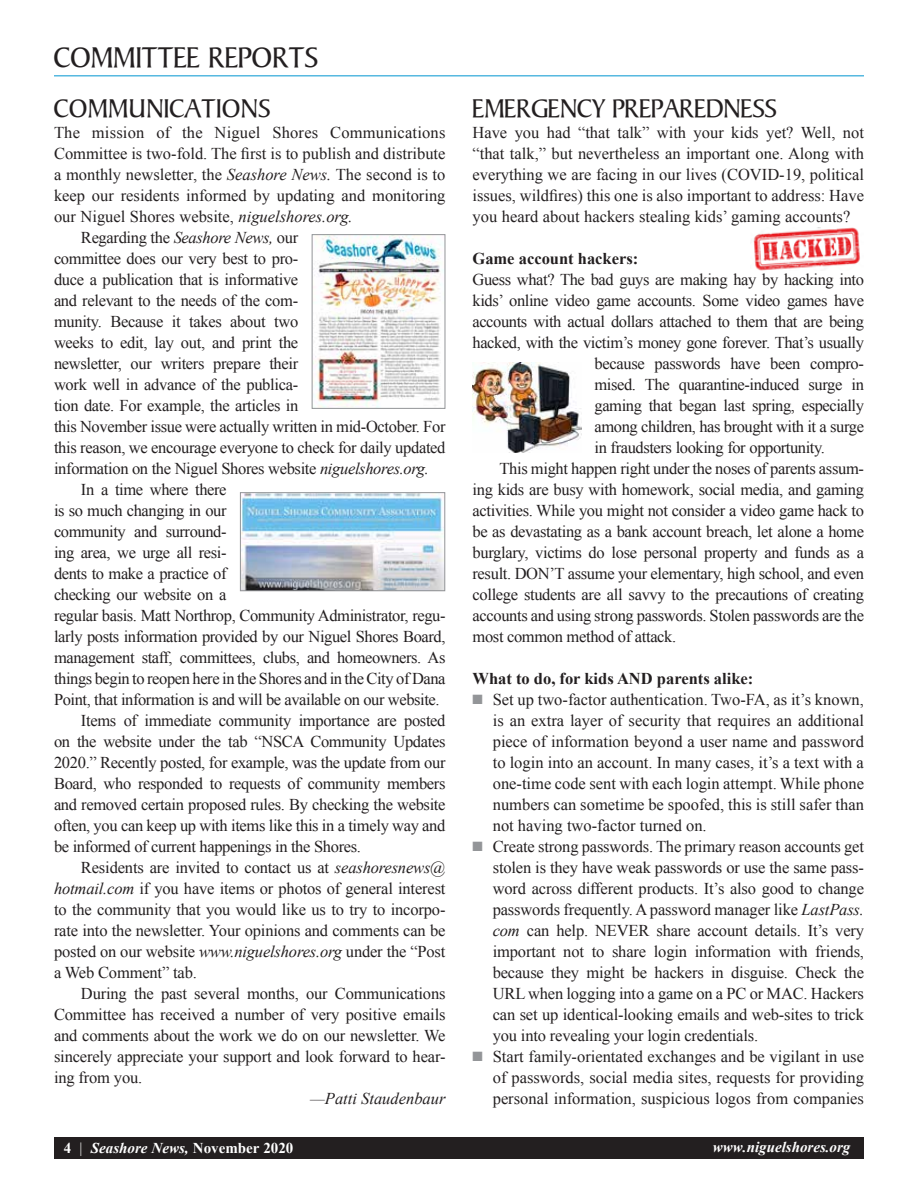
<style>
.page{position:relative;width:918px;height:1188px;background:#fff}
.page>*{position:absolute;margin:0;border:0;box-sizing:border-box;transform-origin:0 0}
.t1{font:30px "Persuasion S Si";color:#231f20}
.t2{font:27px "Persuasion S Si";color:#231f20}
.t3{font:16.5px/21px "Times New Roman";letter-spacing:-.02em;color:#231f20;text-align:justify}
.t4{font:16.5px "Times New Roman";color:#231f20}
.t5{font:700 16.5px "Times New Roman";color:#231f20}
.t6{font:16.5px "Times New Roman";letter-spacing:.01em;color:#231f20}
.t7{font:italic 16.5px "Times New Roman";color:#231f20}
.t8{font:700 15px "Times New Roman";color:#fff}
.t9{font:italic 700 15px "Times New Roman";color:#fff}
.s1{font-style:italic}
.s2{color:#939598}
.s3{font-weight:400}
</style>
<div class="page">
<div style="left:54px;top:1137px;width:810px;height:21px;background:#231f20"></div>
<hr style="left:54px;top:75px;width:810px;height:1px;background:#0095d0">
<img style="left:753px;top:227px;width:107px;height:44px">
<img style="left:242px;top:494px;width:201px;height:95px">
<div style="left:240px;top:492px;width:205px;height:99px;border:1px solid #939598"></div>
<img style="left:314px;top:236px;width:129px;height:171px">
<div style="left:312px;top:234px;width:133px;height:175px;border:1px solid #939598"></div>
<img style="left:472px;top:363px;width:109px;height:89px">
<h1 class="t1" style="left:54px;top:40px;width:266px">COMMITTEE REPORTS</h1>
<h2 class="t2" style="left:54px;top:94px;width:218px">COMMUNICATIONS</h2>
<p class="t6" style="left:54px;top:121px;width:393px">The mission of the Niguel Shores Communications</p>
<p class="t4" style="left:54px;top:142px;width:393px">Committee is two-fold. The first is to publish and distribute</p>
<p class="t4" style="left:54px;top:163px;width:393px">a monthly newsletter, the <span class="s1">Seashore News.</span> The second is to</p>
<p class="t4" style="left:54px;top:184px;width:393px">keep our residents informed by updating and monitoring</p>
<p class="t4" style="left:54px;top:205px;width:300px">our Niguel Shores website, <span class="s1">niguelshores.org.</span></p>
<p class="t3" style="left:81px;top:227px;width:219px">Regarding the <span class="s1">Seashore News,</span> our</p>
<p class="t3" style="left:54px;top:248px;width:246px">committee does our very best to pro-</p>
<p class="t3" style="left:54px;top:269px;width:246px">duce a publication that is informative</p>
<p class="t3" style="left:54px;top:290px;width:246px">and relevant to the needs of the com-</p>
<p class="t3" style="left:54px;top:311px;width:246px">munity. Because it takes about two</p>
<p class="t3" style="left:54px;top:332px;width:246px">weeks to edit, lay out, and print the</p>
<p class="t3" style="left:54px;top:353px;width:246px">newsletter, our writers prepare their</p>
<p class="t3" style="left:54px;top:374px;width:246px">work well in advance of the publica-</p>
<p class="t3" style="left:54px;top:395px;width:246px">tion date. For example, the articles in</p>
<p class="t3" style="left:54px;top:416px;width:393px">this November issue were actually written in mid-October. For</p>
<p class="t3" style="left:54px;top:437px;width:393px">this reason, we encourage everyone to check for daily updated</p>
<p class="t3" style="left:54px;top:458px;width:377px">information on the Niguel Shores website <span class="s1">niguelshores.org.</span></p>
<p class="t3" style="left:81px;top:479px;width:147px">In a time where there</p>
<p class="t3" style="left:54px;top:500px;width:174px">is so much changing in our</p>
<p class="t3" style="left:54px;top:521px;width:174px">community and surround-</p>
<p class="t3" style="left:54px;top:542px;width:174px">ing area, we urge all resi-</p>
<p class="t3" style="left:54px;top:563px;width:174px">dents to make a practice of</p>
<p class="t3" style="left:54px;top:584px;width:174px">checking our website on a</p>
<p class="t3" style="left:54px;top:605px;width:393px">regular basis. Matt Northrop, Community Administrator, regu-</p>
<p class="t3" style="left:54px;top:626px;width:393px">larly posts information provided by our Niguel Shores Board,</p>
<p class="t3" style="left:54px;top:647px;width:393px">management staff, committees, clubs, and homeowners. As</p>
<p class="t3" style="left:54px;top:668px;width:393px">things begin to reopen here in the Shores and in the City of Dana</p>
<p class="t3" style="left:54px;top:689px;width:387px">Point, that information is and will be available on our website.</p>
<p class="t3" style="left:81px;top:710px;width:366px">Items of immediate community importance are posted</p>
<p class="t3" style="left:54px;top:731px;width:393px">on the website under the tab “NSCA Community Updates</p>
<p class="t3" style="left:54px;top:752px;width:393px">2020.” Recently posted, for example, was the update from our</p>
<p class="t3" style="left:54px;top:773px;width:393px">Board, who responded to requests of community members</p>
<p class="t3" style="left:54px;top:794px;width:393px">and removed certain proposed rules. By checking the website</p>
<p class="t3" style="left:54px;top:815px;width:393px">often, you can keep up with items like this in a timely way and</p>
<p class="t3" style="left:54px;top:836px;width:309px">be informed of current happenings in the Shores.</p>
<p class="t3" style="left:81px;top:857px;width:366px">Residents are invited to contact us at <span class="s1">seashoresnews@</span></p>
<p class="t3" style="left:54px;top:878px;width:393px"><span class="s1">hotmail.com</span> if you have items or photos of general interest</p>
<p class="t3" style="left:54px;top:899px;width:393px">to the community that you would like us to try to incorpo-</p>
<p class="t3" style="left:54px;top:920px;width:393px">rate into the newsletter. Your opinions and comments can be</p>
<p class="t3" style="left:54px;top:941px;width:393px">posted on our website <span class="s1">www.niguelshores.org</span> under the “Post</p>
<p class="t3" style="left:54px;top:962px;width:144px">a Web Comment” tab.</p>
<p class="t3" style="left:81px;top:983px;width:366px">During the past several months, our Communications</p>
<p class="t3" style="left:54px;top:1004px;width:393px">Committee has received a number of very positive emails</p>
<p class="t3" style="left:54px;top:1025px;width:393px">and comments about the work we do on our newsletter. We</p>
<p class="t3" style="left:54px;top:1046px;width:393px">sincerely appreciate your support and look forward to hear-</p>
<p class="t3" style="left:54px;top:1067px;width:90px">ing from you.</p>
<p class="t7" style="left:310px;top:1087px;width:137px">—Patti Staudenbaur</p>
<h2 class="t2" style="left:472px;top:94px;width:306px">EMERGENCY PREPAREDNESS</h2>
<p class="t3" style="left:472px;top:122px;width:393px">Have you had “that talk” with your kids yet? Well, not “that talk,” but nevertheless an important one. Along with everything we are facing in our lives (COVID-19, political issues, wildfires) this one is also important to address: Have you heard about hackers stealing kids’ gaming accounts?</p>
<p class="t5" style="left:472px;top:247px;width:167px">Game account hackers:</p>
<p class="t3" style="left:472px;top:269px;width:393px">Guess what? The bad guys are making hay by hacking into</p>
<p class="t3" style="left:472px;top:290px;width:393px">kids’ online video game accounts. Some video games have</p>
<p class="t3" style="left:472px;top:311px;width:393px">accounts with actual dollars attached to them that are being</p>
<p class="t3" style="left:472px;top:332px;width:393px">hacked, with the victim’s money gone forever. That’s usually</p>
<p class="t3" style="left:595px;top:353px;width:271px">because passwords have been compro-</p>
<p class="t3" style="left:595px;top:374px;width:271px">mised. The quarantine-induced surge in</p>
<p class="t3" style="left:595px;top:395px;width:271px">gaming that began last spring, especially</p>
<p class="t3" style="left:595px;top:416px;width:271px">among children, has brought with it a surge</p>
<p class="t3" style="left:595px;top:437px;width:232px">in fraudsters looking for opportunity.</p>
<p class="t3" style="left:499px;top:458px;width:366px">This might happen right under the noses of parents assum-</p>
<p class="t3" style="left:472px;top:479px;width:393px">ing kids are busy with homework, social media, and gaming</p>
<p class="t3" style="left:472px;top:500px;width:393px">activities. While you might not consider a video game hack to</p>
<p class="t3" style="left:472px;top:521px;width:393px">be as devastating as a bank account breach, let alone a home</p>
<p class="t3" style="left:472px;top:542px;width:393px">burglary, victims do lose personal property and funds as a</p>
<p class="t3" style="left:472px;top:563px;width:393px">result. DON’T assume your elementary, high school, and even</p>
<p class="t3" style="left:472px;top:584px;width:393px">college students are all savvy to the precautions of creating</p>
<p class="t3" style="left:472px;top:605px;width:393px">accounts and using strong passwords. Stolen passwords are the</p>
<p class="t3" style="left:472px;top:626px;width:205px">most common method of attack.</p>
<p class="t5" style="left:472px;top:667px;width:282px">What to do, for kids AND parents alike:</p>
<p class="t3" style="left:493px;top:689px;width:373px;text-indent:-20px"><span class="s2">■</span> Set up two-factor authentication. Two-FA, as it’s known, is an extra layer of security that requires an additional piece of information beyond a user name and password to login into an account. In many cases, it’s a text with a one-time code sent with each login attempt. While phone numbers can sometime be spoofed, this is still safer than not having two-factor turned on.</p>
<p class="t3" style="left:493px;top:836px;width:373px;text-indent:-20px"><span class="s2">■</span> Create strong passwords. The primary reason accounts get stolen is they have weak passwords or use the same pass&shy;word across different products. It’s also good to change passwords frequently. A password manager like <span class="s1">LastPass. com</span> can help. NEVER share account details. It’s very important not to share login information with friends, because they might be hackers in disguise. Check the URL when logging into a game on a PC or MAC. Hackers can set up identical-looking emails and web-sites to trick you into revealing your login credentials.</p>
<p class="t3" style="left:493px;top:1046px;width:373px;text-indent:-20px"><span class="s2">■</span> Start family-orientated exchanges and be vigilant in use of passwords, social media sites, requests for providing personal information, suspicious logos from companies</p>
<p class="t8" style="left:64px;top:1137px;width:231px">4 <span class="s3">|</span> <span class="s1">Seashore News,</span> November 2020</p>
<p class="t9" style="left:713px;top:1137px;width:139px">www.niguelshores.org</p>
</div>
